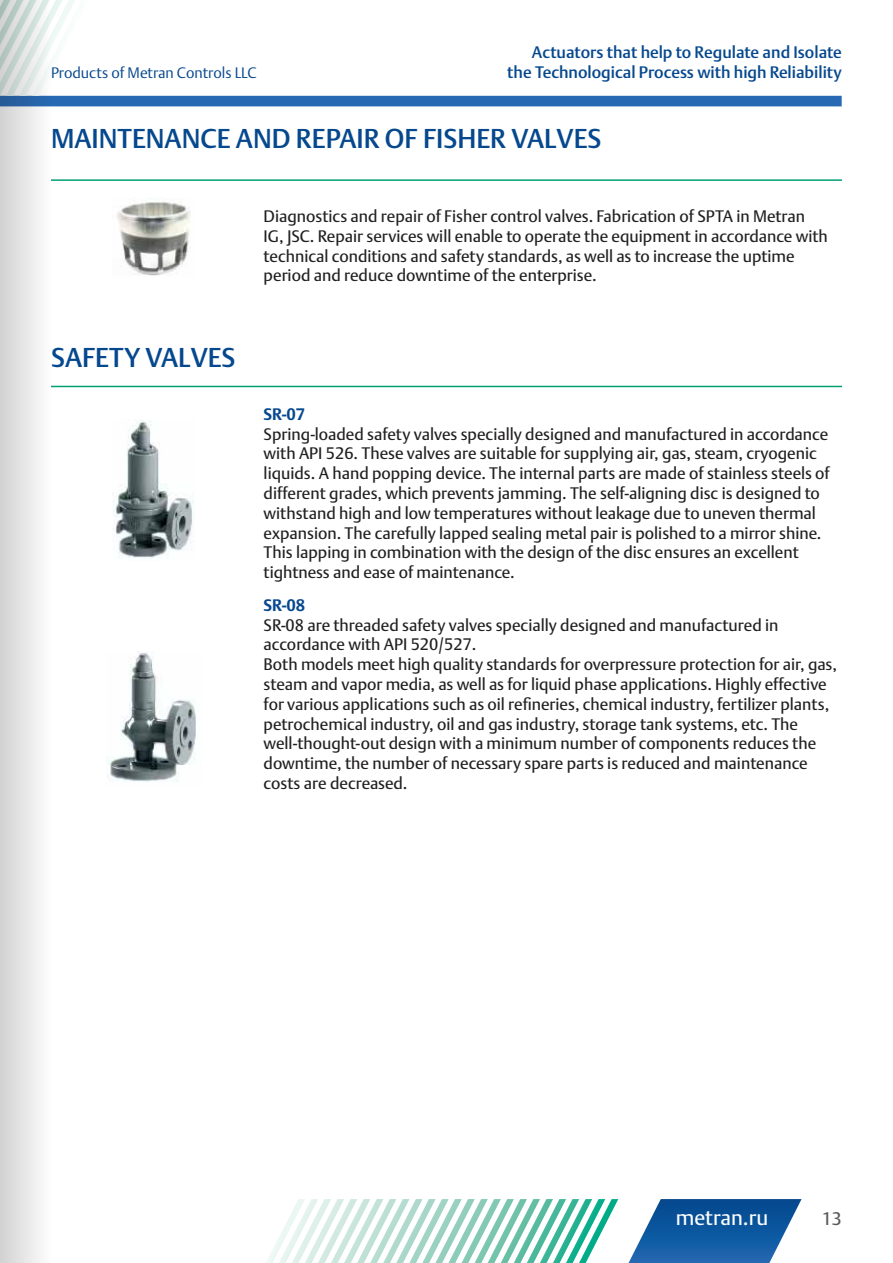
<style>
.page{position:relative;width:893px;height:1263px;background:#fff}
.page>*{position:absolute;margin:0;border:0;box-sizing:border-box;transform-origin:0 0}
.t1{font:500 27px "DTL Argo CTOT";color:#06488e}
.t2{font:21px "DTL Argo CTOT";color:#fcfefe}
.t3{font:18px "DTL Argo CTOT";color:#56585b}
.t4{font:16.5px/19.8px "DTL Argo CTOT";color:#211f20}
.t5{font:500 16.5px/19.8px "DTL Argo CTOT";color:#06488e;text-align:right}
.t6{font:700 16.5px "DTL Argo CTOT";color:#06488e}
.t7{font:300 15px "DTL Argo CTOT";color:#06488e}
</style>
<div class="page">
<svg style="left:266px;top:1199px;width:536px;height:64px"></svg>
<svg style="left:51px;top:0;width:791px;height:106px"></svg>
<svg style="left:0;top:0;width:51px;height:1263px"></svg>
<hr style="left:51px;top:179px;width:791px;height:2px;background:#00a073">
<hr style="left:51px;top:386px;width:791px;height:1px;background:#00a073">
<img style="left:116px;top:202px;width:75px;height:74px">
<img style="left:113px;top:419px;width:81px;height:140px">
<img style="left:107px;top:651px;width:89px;height:131px">
<p class="t7" style="left:51px;top:64px;width:207px">Products of Metran Controls LLC</p>
<p class="t5" style="left:507px;top:42px;width:336px">Actuators that help to Regulate and Isolate the Technological Process with high Reliability</p>
<h1 class="t1" style="left:51px;top:123px;width:552px">MAINTENANCE AND REPAIR OF FISHER VALVES</h1>
<h1 class="t1" style="left:51px;top:342px;width:186px">SAFETY VALVES</h1>
<p class="t4" style="left:264px;top:206px;width:566px">Diagnostics and repair of Fisher control valves. Fabrication of SPTA in Metran IG, JSC. Repair services will enable to operate the equipment in accordance with technical conditions and safety standards, as well as to increase the uptime period and reduce downtime of the enterprise.</p>
<p class="t6" style="left:264px;top:404px;width:43px">SR-07</p>
<p class="t4" style="left:264px;top:424px;width:568px">Spring-loaded safety valves specially designed and manufactured in accordance with API 526. These valves are suitable for supplying air, gas, steam, cryogenic liquids. A hand popping device. The internal parts are made of stainless steels of different grades, which prevents jamming. The self-aligning disc is designed to withstand high and low temperatures without leakage due to uneven thermal expansion. The carefully lapped sealing metal pair is polished to a mirror shine.<br>This lapping in combination with the design of the disc ensures an excellent tightness and ease of maintenance.</p>
<p class="t6" style="left:264px;top:595px;width:43px">SR-08</p>
<p class="t4" style="left:264px;top:615px;width:575px">SR-08 are threaded safety valves specially designed and manufactured in accordance with API 520/527.<br>Both models meet high quality standards for overpressure protection for air, gas, steam and vapor media, as well as for liquid phase applications. Highly effective for various applications such as oil refineries, chemical industry, fertilizer plants, petrochemical industry, oil and gas industry, storage tank systems, etc. The well-thought-out design with a minimum number of components reduces the downtime, the number of necessary spare parts is reduced and maintenance costs are decreased.</p>
<p class="t2" style="left:676px;top:1205px;width:94px">metran.ru</p>
<p class="t3" style="left:822px;top:1208px;width:22px">13</p>
</div>
